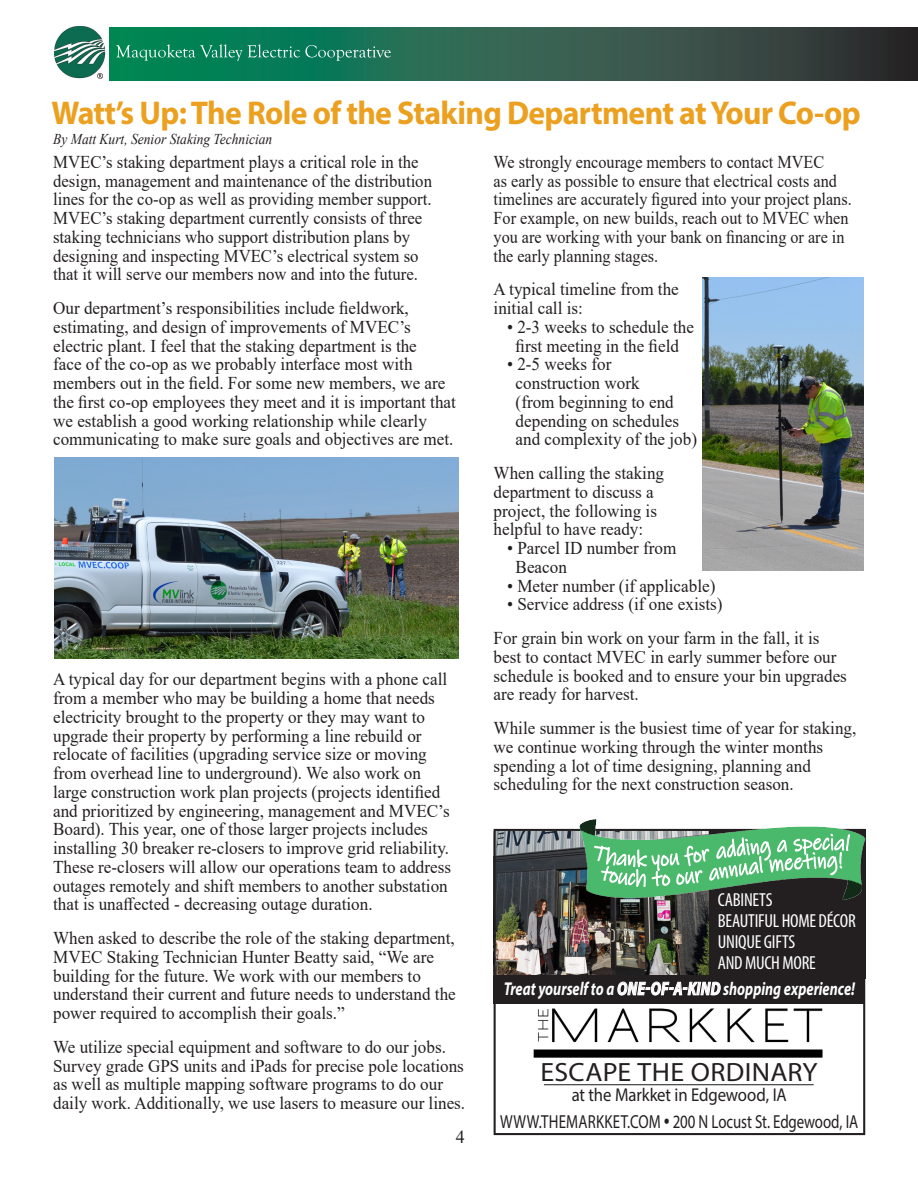
<style>
.page{position:relative;width:918px;height:1188px;background:#fff}
.page>*{position:absolute;margin:0;border:0;box-sizing:border-box;transform-origin:0 0}
.t1{font:700 33px "Myriad Pro";letter-spacing:-.02em;color:#eca020;scale:.96 1}
.t2{font:26.55px "Myriad Pro";letter-spacing:.01em;color:#231f20;scale:1.05 1}
.t3{font:condensed 18.9px "Myriad Pro";letter-spacing:-.015em;color:#fff}
.t4{font:18.9px "Myriad Pro";color:#231f20;scale:.79 1}
.t5{font:italic 700 18.6px "Myriad Pro";color:#fff;scale:.77 1}
.t6{font:18.6px "Myriad Pro";letter-spacing:-.01em;color:#231f20;scale:.9 1}
.No_Spacing{font:18px/18.8px "Times New Roman";color:#231f20;scale:.95 1}
.No_Spacing-2{font:18px/18.8px "Times New Roman";color:#231f20;scale:.93 1}
.No_Spacing-3{font:18px/18.8px "Times New Roman";color:#231f20;scale:.9 1}
.No_Spacing-4{font:18px "Times New Roman";color:#231f20}
.t7{font:italic 15px "Times New Roman";color:#231f20;scale:.9 1}
.s1{font-family:"Arial Rounded MT Bold"}
</style>
<div class="page">
<svg style="left:110px;top:27px;width:808px;height:54px;background:#285d4b"></svg>
<svg style="left:116px;top:44px;width:275px;height:17px;background:#298e6d"></svg>
<img style="left:54px;top:27px;width:52px;height:52px">
<img style="left:54px;top:457px;width:405px;height:202px">
<img style="left:702px;top:278px;width:162px;height:292px">
<img style="left:533px;top:1008px;width:290px;height:50px">
<img style="left:497px;top:832px;width:41px;height:144px">
<hr style="left:544px;top:1084px;width:270px;height:1px;background:#231f20">
<div style="left:494px;top:976px;width:371px;height:28px;background:#231f20"></div>
<div style="left:494px;top:829px;width:371px;height:306px;border:2px solid #231f20"></div>
<img style="left:538px;top:819px;width:328px;height:164px">
<svg style="left:594px;top:819px;width:256px;height:96px"></svg>
<p class="t1" style="left:52px;top:91px;width:844px">Watt’s Up: The Role of the Staking Department at Your Co-op</p>
<p class="No_Spacing-2" style="left:53px;top:152px;width:409px">MVEC’s staking department plays a critical role in the design, management and maintenance of the distribution</p>
<p class="No_Spacing-2" style="left:53px;top:190px;width:408px">lines for the co-op as well as providing member support.<br>MVEC’s staking department currently consists of three staking technicians who support distribution plans by designing and inspecting MVEC’s electrical system so</p>
<p class="No_Spacing-2" style="left:53px;top:265px;width:394px">that it will serve our members now and into the future.</p>
<p class="No_Spacing" style="left:53px;top:298px;width:378px">Our department’s responsibilities include fieldwork, estimating, and design of improvements of MVEC’s</p>
<p class="No_Spacing" style="left:53px;top:336px;width:384px">electric plant. I feel that the staking department is the</p>
<p class="No_Spacing" style="left:53px;top:355px;width:425px">face of the co-op as we probably interface most with members out in the field. For some new members, we are the first co-op employees they meet and it is important that we establish a good working relationship while clearly communicating to make sure goals and objectives are met.</p>
<p class="t7" style="left:53px;top:128px;width:245px">By Matt Kurt, Senior Staking Technician</p>
<p class="No_Spacing-3" style="left:494px;top:152px;width:399px">We strongly encourage members to contact MVEC<br>as early as possible to ensure that electrical costs and timelines are accurately figured into your project plans.<br>For example, on new builds, reach out to MVEC when you are working with your bank on financing or are in the early planning stages.</p>
<p class="No_Spacing" style="left:494px;top:280px;width:196px">A typical timeline from the initial call is:</p>
<p class="No_Spacing" style="left:507px;top:317px;width:198px">• 2-3 weeks to schedule the</p>
<p class="No_Spacing" style="left:516px;top:336px;width:174px">first meeting in the field</p>
<p class="No_Spacing" style="left:507px;top:355px;width:111px">• 2-5 weeks for</p>
<p class="No_Spacing" style="left:516px;top:373px;width:132px">construction work</p>
<p class="No_Spacing" style="left:516px;top:392px;width:168px">(from beginning to end</p>
<p class="No_Spacing" style="left:516px;top:411px;width:173px">depending on schedules</p>
<p class="No_Spacing" style="left:516px;top:430px;width:192px">and complexity of the job)</p>
<p class="No_Spacing" style="left:494px;top:463px;width:181px">When calling the staking department to discuss a project, the following is helpful to have ready:</p>
<p class="No_Spacing" style="left:507px;top:538px;width:180px">• Parcel ID number from</p>
<p class="No_Spacing" style="left:516px;top:557px;width:55px">Beacon</p>
<p class="No_Spacing" style="left:507px;top:576px;width:221px">• Meter number (if applicable)</p>
<p class="No_Spacing" style="left:507px;top:595px;width:228px">• Service address (if one exists)</p>
<p class="No_Spacing" style="left:494px;top:628px;width:373px">For grain bin work on your farm in the fall, it is best to contact MVEC in early summer before our schedule is booked and to ensure your bin upgrades are ready for harvest.</p>
<p class="No_Spacing" style="left:494px;top:718px;width:383px">While summer is the busiest time of year for staking, we continue working through the winter months spending a lot of time designing, planning and scheduling for the next construction season.</p>
<p class="No_Spacing" style="left:53px;top:670px;width:420px">A typical day for our department begins with a phone call from a member who may be building a home that needs electricity brought to the property or they may want to upgrade their property by performing a line rebuild or relocate of facilities (upgrading service size or moving from overhead line to underground). We also work on large construction work plan projects (projects identified and prioritized by engineering, management and MVEC’s Board). This year, one of those larger projects includes installing 30 breaker re-closers to improve grid reliability.<br>These re-closers will allow our operations team to address outages remotely and shift members to another substation that is unaffected - decreasing outage duration.</p>
<p class="No_Spacing" style="left:53px;top:928px;width:425px">When asked to describe the role of the staking department, MVEC Staking Technician Hunter Beatty said, “We are building for the future. We work with our members to understand their current and future needs to understand the power required to accomplish their goals.”</p>
<p class="No_Spacing" style="left:53px;top:1037px;width:435px">We utilize special equipment and software to do our jobs.<br>Survey grade GPS units and iPads for precise pole locations as well as multiple mapping software programs to do our daily work. Additionally, we use lasers to measure our lines.</p>
<p class="t3" style="left:718px;top:888px;width:56px">CABINETS</p>
<p class="t3" style="left:718px;top:909px;width:140px">BEAUTIFUL HOME DÉCOR</p>
<p class="t3" style="left:718px;top:930px;width:79px">UNIQUE GIFTS</p>
<p class="t3" style="left:718px;top:951px;width:100px">AND MUCH MORE</p>
<p class="t5" style="left:504px;top:976px;width:458px">Treat yourself to a ONE-OF-A-KIND shopping experience!</p>
<p class="t2" style="left:541px;top:1055px;width:265px">ESCAPE THE ORDINARY</p>
<p class="t6" style="left:572px;top:1083px;width:240px">at the Markket in Edgewood, IA</p>
<p class="t4" style="left:500px;top:1110px;width:455px">WWW.THEMARKKET.COM <span class="s1">•</span> 200 N Locust St. Edgewood, IA</p>
<p class="No_Spacing-4" style="left:456px;top:1124px;width:10px">4</p>
</div>
